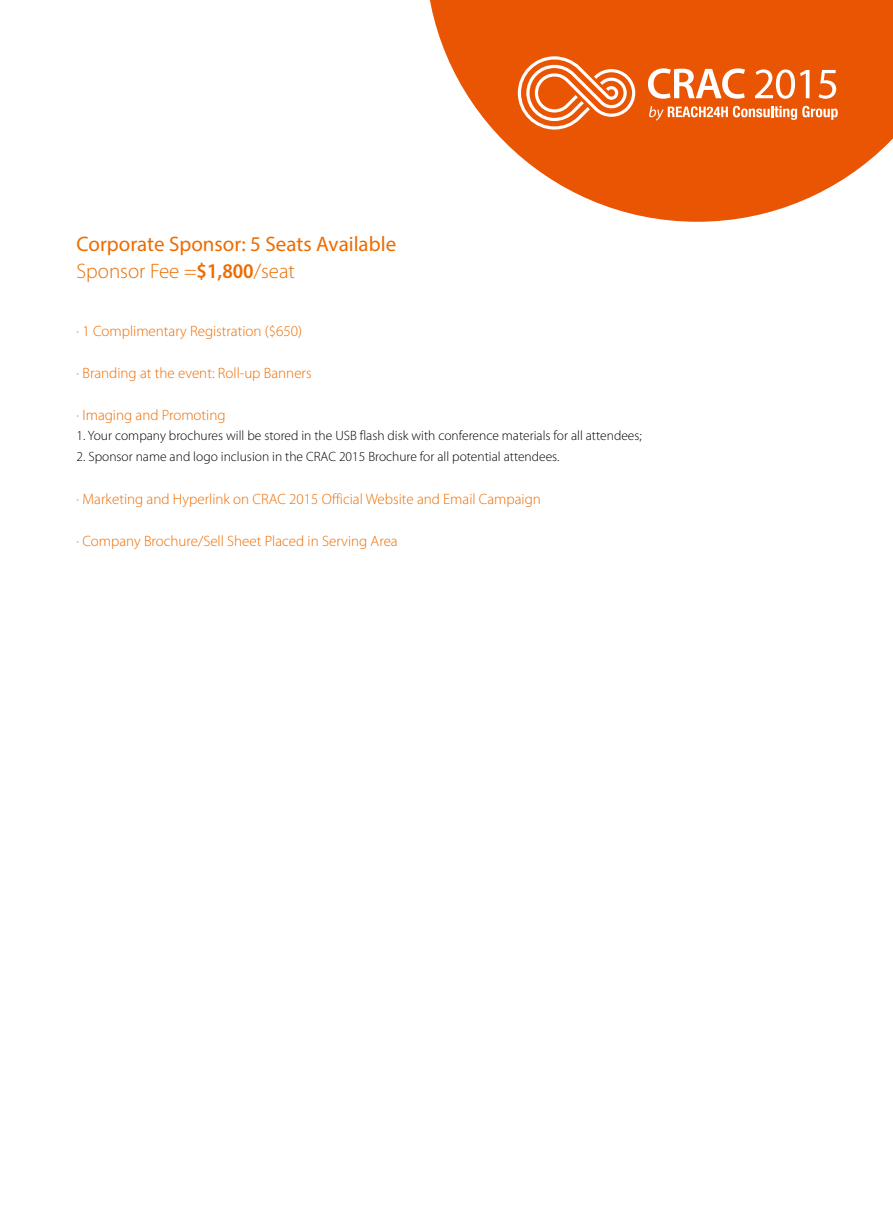
<style>
.page{position:relative;width:893px;height:1212px;background:#fff}
.page>*{position:absolute;margin:0;border:0;box-sizing:border-box;transform-origin:0 0}
.t1{font:21px/27px "Myriad Pro";color:#ed6c00}
.t2{font:300 15px "Myriad Pro";color:#ed6c00}
.t3{font:300 13.5px "Myriad Pro";color:#000}
.s1{font-weight:300}
.s2{font-weight:600;font-stretch:semi-condensed}
</style>
<div class="page">
<svg style="left:430px;top:0;width:463px;height:222px;fill:#ea5504"></svg>
<svg style="left:648px;top:68px;width:97px;height:31px"></svg>
<svg style="left:755px;top:69px;width:54px;height:30px"></svg>
<svg style="left:819px;top:70px;width:17px;height:29px"></svg>
<svg style="left:518px;top:56px;width:117px;height:74px"></svg>
<svg style="left:649px;top:106px;width:189px;height:15px"></svg>
<h1 class="t1" style="left:77px;top:231px;width:321px">Corporate Sponsor: 5 Seats Available<br><span class="s1">Sponsor Fee =</span><span class="s2">$1,800</span><span class="s1">/seat</span></h1>
<p class="t2" style="left:77px;top:323px;width:227px">· 1 Complimentary Registration ($650)</p>
<p class="t2" style="left:77px;top:365px;width:237px">· Branding at the event: Roll-up Banners</p>
<p class="t2" style="left:77px;top:407px;width:151px">· Imaging and Promoting</p>
<p class="t3" style="left:77px;top:428px;width:567px">1. Your company brochures will be stored in the USB flash disk with conference materials for all attendees;</p>
<p class="t3" style="left:77px;top:449px;width:484px">2. Sponsor name and logo inclusion in the CRAC 2015 Brochure for all potential attendees.</p>
<p class="t2" style="left:77px;top:491px;width:466px">· Marketing and Hyperlink on CRAC 2015 Official Website and Email Campaign</p>
<p class="t2" style="left:77px;top:533px;width:323px">· Company Brochure/Sell Sheet Placed in Serving Area</p>
</div>
